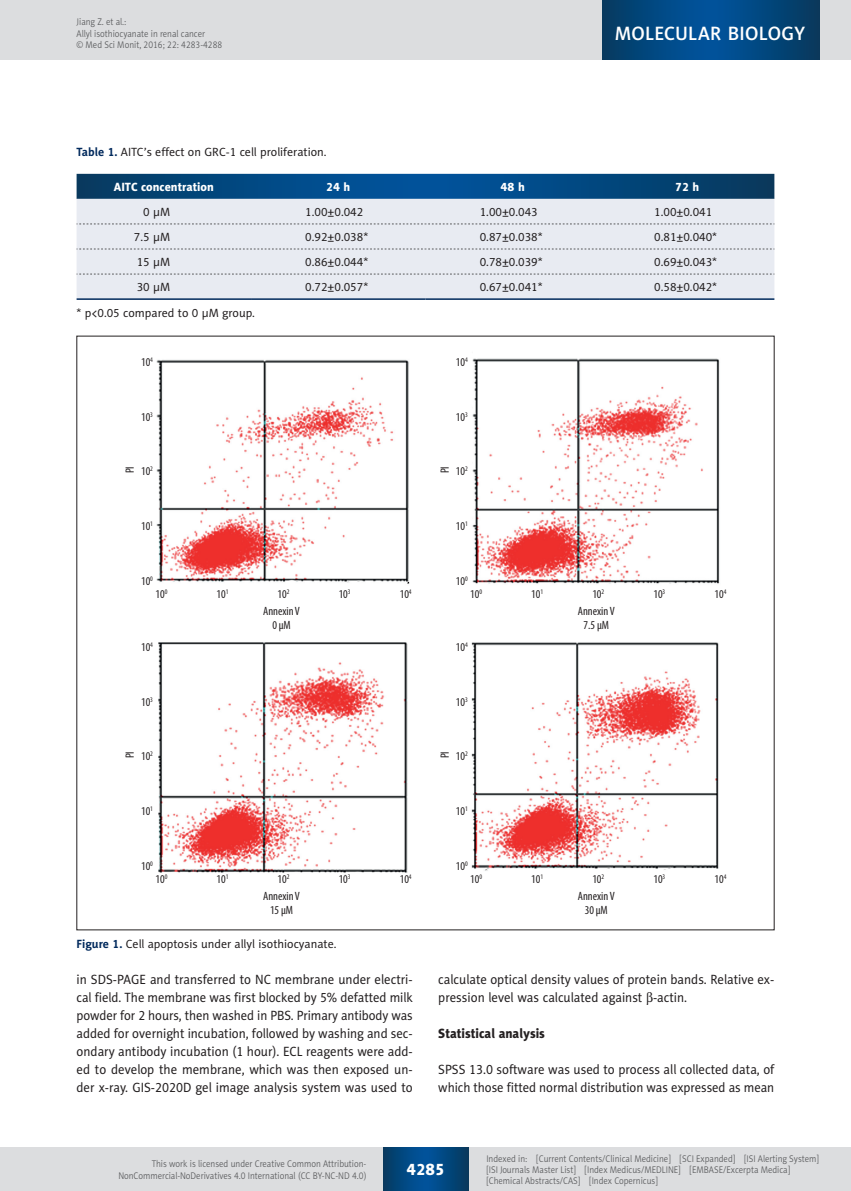
<style>
.page{position:relative;width:851px;height:1191px;background:#fff}
.page>*{position:absolute;margin:0;border:0;box-sizing:border-box;transform-origin:0 0}
.t1{font:19.5px "Naomi Sans EFN Medium";letter-spacing:.015em;color:#fff}
.t2{font:16.5px "Naomi Sans EFN Heavy";color:#fff}
.MSM_Body{font:13.5px/18px "Naomi Sans EFN";color:#231f20;scale:.95 1}
.MSM_Headline_2{font:13.5px "Naomi Sans EFN Heavy";color:#231f20;scale:.95 1}
.t3{font:condensed 12px/16.5px "Myriad Pro";color:#231f20;text-align:center}
.MSM_Tabela_zawartosc{font:12px "Naomi Sans EFN";color:#231f20}
.MSM_Rycina_tytul{font:12px "Naomi Sans EFN";color:#231f20}
.MSM_Tabela_tytul{font:12px "Naomi Sans EFN";color:#231f20}
.MSM_Tabela_Head{font:12px "Naomi Sans EFN Heavy";color:#fff}
.MSM_Table_podpis_dol{font:12px "Naomi Sans EFN";color:#231f20}
.MSM_pagina_zywa{font:9.75px/11.2px "Naomi Sans EFN Light";color:#57585a;scale:.9 1}
.MSM_pagina_sygnatura{font:9.75px "Naomi Sans EFN Light";color:#57585a;scale:.9 1}
.s1{font-weight:700;color:#00295c}
.s2{font-family:"Standard Sym L"}
</style>
<div class="page">
<svg style="left:77px;top:174px;width:697px;height:25px;background:#04487f"></svg>
<div style="left:77px;top:199px;width:697px;height:99px;background:#e8ebf2"></div>
<svg style="left:77px;top:224px;width:697px;height:1px"></svg>
<svg style="left:77px;top:249px;width:697px;height:1px"></svg>
<svg style="left:77px;top:274px;width:697px;height:1px"></svg>
<hr style="left:77px;top:298px;width:174px;height:2px;background:#00295c">
<hr style="left:251px;top:298px;width:174px;height:2px;background:#00295c">
<hr style="left:425px;top:298px;width:175px;height:2px;background:#00295c">
<hr style="left:600px;top:298px;width:174px;height:2px;background:#00295c">
<img style="left:472px;top:358px;width:248px;height:226px">
<img style="left:156px;top:359px;width:254px;height:225px">
<img style="left:158px;top:642px;width:250px;height:233px">
<img style="left:471px;top:642px;width:248px;height:229px">
<div style="left:0;top:1148px;width:850px;height:43px;background:#dcdddf"></div>
<svg style="left:383px;top:1147px;width:85px;height:43px;background:#02477e"></svg>
<div style="left:0;top:0;width:850px;height:60px;background:#dcdddf"></div>
<svg style="left:602px;top:0;width:217px;height:60px;background:#02477e"></svg>
<p class="MSM_pagina_zywa" style="left:77px;top:16px;width:144px">Jiang Z. et al.:<br>Allyl isothiocyanate in renal cancer</p>
<p class="MSM_pagina_sygnatura" style="left:77px;top:39px;width:163px">© Med Sci Monit, 2016; 22: 4283-4288</p>
<p class="MSM_Tabela_tytul" style="left:77px;top:145px;width:251px"><span class="s1">Table 1.</span> AITC’s effect on GRC-1 cell proliferation.</p>
<h1 class="t1" style="left:614px;top:22px;width:192px">MOLECULAR BIOLOGY</h1>
<p class="MSM_Tabela_Head" style="left:114px;top:179px;width:101px">AITC concentration</p>
<p class="MSM_Tabela_Head" style="left:326px;top:179px;width:26px">24 h</p>
<p class="MSM_Tabela_Head" style="left:500px;top:179px;width:26px">48 h</p>
<p class="MSM_Tabela_Head" style="left:675px;top:179px;width:26px">72 h</p>
<p class="MSM_Tabela_zawartosc" style="left:143px;top:205px;width:28px">0 μM</p>
<p class="MSM_Tabela_zawartosc" style="left:305px;top:205px;width:60px">1.00±0.042</p>
<p class="MSM_Tabela_zawartosc" style="left:479px;top:205px;width:60px">1.00±0.043</p>
<p class="MSM_Tabela_zawartosc" style="left:654px;top:205px;width:60px">1.00±0.041</p>
<p class="MSM_Tabela_zawartosc" style="left:134px;top:230px;width:38px">7.5 μM</p>
<p class="MSM_Tabela_zawartosc" style="left:305px;top:230px;width:64px">0.92±0.038*</p>
<p class="MSM_Tabela_zawartosc" style="left:479px;top:230px;width:64px">0.87±0.038*</p>
<p class="MSM_Tabela_zawartosc" style="left:654px;top:230px;width:64px">0.81±0.040*</p>
<p class="MSM_Tabela_zawartosc" style="left:137px;top:255px;width:35px">15 μM</p>
<p class="MSM_Tabela_zawartosc" style="left:305px;top:255px;width:64px">0.86±0.044*</p>
<p class="MSM_Tabela_zawartosc" style="left:479px;top:255px;width:64px">0.78±0.039*</p>
<p class="MSM_Tabela_zawartosc" style="left:654px;top:255px;width:64px">0.69±0.043*</p>
<p class="MSM_Tabela_zawartosc" style="left:137px;top:280px;width:35px">30 μM</p>
<p class="MSM_Tabela_zawartosc" style="left:305px;top:280px;width:64px">0.72±0.057*</p>
<p class="MSM_Tabela_zawartosc" style="left:479px;top:280px;width:64px">0.67±0.041*</p>
<p class="MSM_Tabela_zawartosc" style="left:654px;top:280px;width:64px">0.58±0.042*</p>
<p class="MSM_Table_podpis_dol" style="left:77px;top:306px;width:180px">* p&lt;0.05 compared to 0 μM group.</p>
<p class="t3" style="left:141px;top:354px;width:13px">10<sup>4</sup></p>
<p class="t3" style="left:455px;top:354px;width:13px">10<sup>4</sup></p>
<p class="t3" style="left:141px;top:408px;width:13px">10<sup>3</sup></p>
<p class="t3" style="left:455px;top:408px;width:13px">10<sup>3</sup></p>
<p class="t3" style="left:141px;top:463px;width:13px">10<sup>2</sup></p>
<p class="t3" style="left:122px;top:473px;width:9px;rotate:-90deg">PI</p>
<p class="t3" style="left:455px;top:463px;width:13px">10<sup>2</sup></p>
<p class="t3" style="left:436px;top:473px;width:9px;rotate:-90deg">PI</p>
<p class="t3" style="left:141px;top:518px;width:13px">10<sup>1</sup></p>
<p class="t3" style="left:455px;top:518px;width:13px">10<sup>1</sup></p>
<p class="t3" style="left:141px;top:573px;width:13px">10<sup>0</sup></p>
<p class="t3" style="left:455px;top:573px;width:13px">10<sup>0</sup></p>
<p class="t3" style="left:155px;top:586px;width:13px">10<sup>0</sup></p>
<p class="t3" style="left:216px;top:586px;width:13px">10<sup>1</sup></p>
<p class="t3" style="left:263px;top:586px;width:38px">10<sup>2<br></sup>Annexin V</p>
<p class="t3" style="left:272px;top:617px;width:20px">0 µM</p>
<p class="t3" style="left:338px;top:586px;width:13px">10<sup>3</sup></p>
<p class="t3" style="left:399px;top:586px;width:13px">10<sup>4</sup></p>
<p class="t3" style="left:470px;top:586px;width:13px">10<sup>0</sup></p>
<p class="t3" style="left:531px;top:586px;width:13px">10<sup>1</sup></p>
<p class="t3" style="left:577px;top:586px;width:38px">10<sup>2<br></sup>Annexin V</p>
<p class="t3" style="left:583px;top:617px;width:27px">7.5 µM</p>
<p class="t3" style="left:653px;top:586px;width:13px">10<sup>3</sup></p>
<p class="t3" style="left:714px;top:586px;width:13px">10<sup>4</sup></p>
<p class="t3" style="left:141px;top:639px;width:13px">10<sup>4</sup></p>
<p class="t3" style="left:455px;top:639px;width:13px">10<sup>4</sup></p>
<p class="t3" style="left:141px;top:693px;width:13px">10<sup>3</sup></p>
<p class="t3" style="left:455px;top:693px;width:13px">10<sup>3</sup></p>
<p class="t3" style="left:141px;top:748px;width:13px">10<sup>2</sup></p>
<p class="t3" style="left:122px;top:758px;width:9px;rotate:-90deg">PI</p>
<p class="t3" style="left:455px;top:748px;width:13px">10<sup>2</sup></p>
<p class="t3" style="left:436px;top:758px;width:9px;rotate:-90deg">PI</p>
<p class="t3" style="left:141px;top:803px;width:13px">10<sup>1</sup></p>
<p class="t3" style="left:455px;top:803px;width:13px">10<sup>1</sup></p>
<p class="t3" style="left:141px;top:858px;width:13px">10<sup>0</sup></p>
<p class="t3" style="left:455px;top:858px;width:13px">10<sup>0</sup></p>
<p class="t3" style="left:155px;top:871px;width:13px">10<sup>0</sup></p>
<p class="t3" style="left:216px;top:871px;width:13px">10<sup>1</sup></p>
<p class="t3" style="left:263px;top:871px;width:38px">10<sup>2<br></sup>Annexin V</p>
<p class="t3" style="left:270px;top:902px;width:25px">15 µM</p>
<p class="t3" style="left:338px;top:871px;width:13px">10<sup>3</sup></p>
<p class="t3" style="left:399px;top:871px;width:13px">10<sup>4</sup></p>
<p class="t3" style="left:470px;top:871px;width:13px">10<sup>0</sup></p>
<p class="t3" style="left:531px;top:871px;width:13px">10<sup>1</sup></p>
<p class="t3" style="left:577px;top:871px;width:38px">10<sup>2<br></sup>Annexin V</p>
<p class="t3" style="left:584px;top:902px;width:25px">30 µM</p>
<p class="t3" style="left:653px;top:871px;width:13px">10<sup>3</sup></p>
<p class="t3" style="left:714px;top:871px;width:13px">10<sup>4</sup></p>
<p class="MSM_Rycina_tytul" style="left:77px;top:937px;width:261px"><span class="s1">Figure 1.</span> Cell apoptosis under allyl isothiocyanate.</p>
<p class="MSM_Body" style="left:77px;top:970px;width:355px;text-align:justify">in SDS-PAGE and transferred to NC membrane under electri&shy;cal field. The membrane was first blocked by 5% defatted milk powder for 2 hours, then washed in PBS. Primary antibody was added for overnight incubation, followed by washing and sec&shy;ondary antibody incubation (1 hour). ECL reagents were add&shy;ed to develop the membrane, which was then exposed un&shy;der x-ray. GIS-2020D gel image analysis system was used to</p>
<p class="MSM_Body" style="left:438px;top:970px;width:355px">calculate optical density values of protein bands. Relative ex&shy;pression level was calculated against <span class="s2">b</span>-actin.</p>
<p class="MSM_Headline_2" style="left:438px;top:1025px;width:114px">Statistical analysis</p>
<p class="MSM_Body" style="left:438px;top:1060px;width:355px">SPSS 13.0 software was used to process all collected data, of which those fitted normal distribution was expressed as mean</p>
<p class="MSM_pagina_zywa" style="left:118px;top:1158px;width:277px;text-align:right">This work is licensed under Creative Common Attribution-<br>NonCommercial-NoDerivatives 4.0 International (CC BY-NC-ND 4.0)</p>
<p class="t2" style="left:406px;top:1159px;width:40px">4285</p>
<p class="MSM_pagina_zywa" style="left:486px;top:1152px;width:371px">Indexed in: [Current Contents/Clinical Medicine] [SCI Expanded] [ISI Alerting System] [ISI Journals Master List] [Index Medicus/MEDLINE] [EMBASE/Excerpta Medica] [Chemical Abstracts/CAS] [Index Copernicus]</p>
</div>
